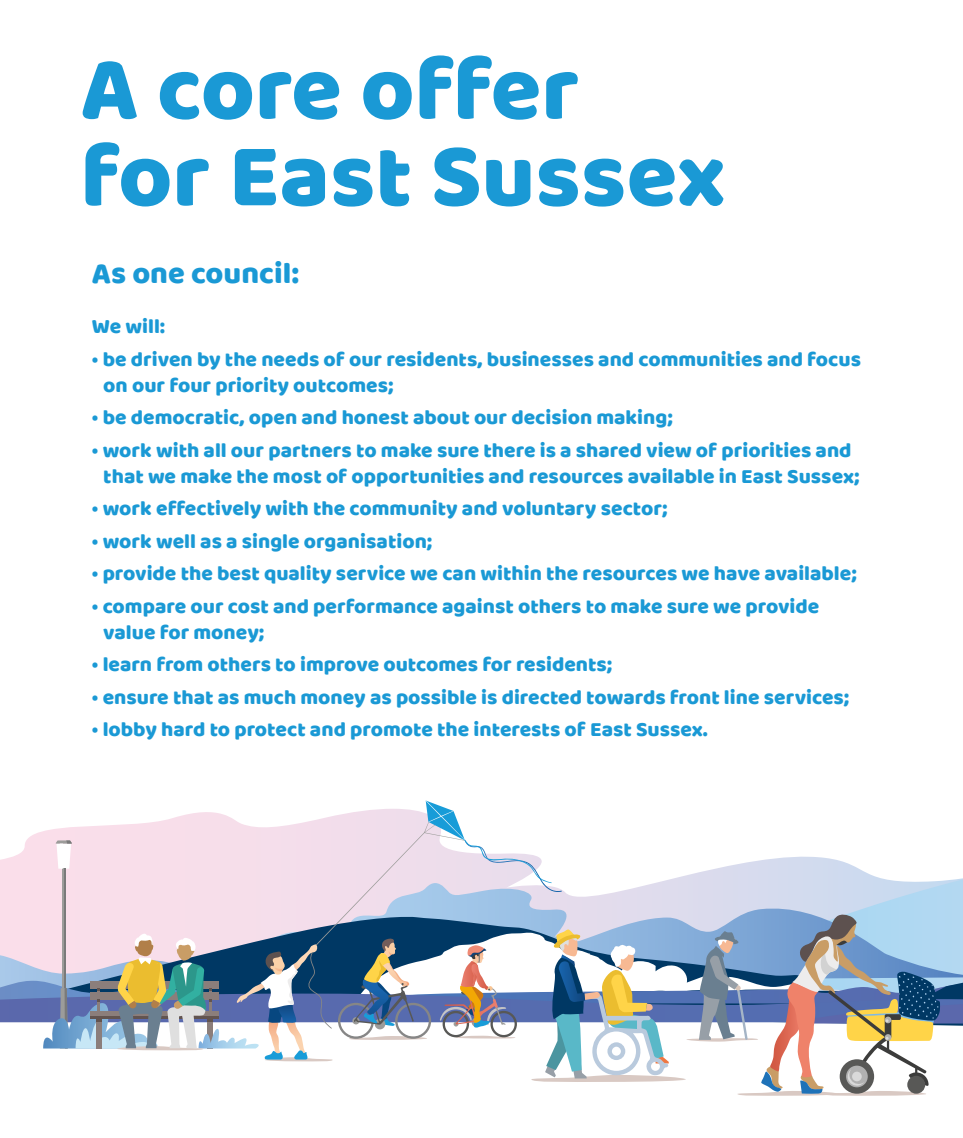
<style>
.page{position:relative;width:963px;height:1138px;background:#fff}
.page>*{position:absolute;margin:0;border:0;box-sizing:border-box;transform-origin:0 0}
.t1{font:92.4px/86.7px "Baloo";color:#1a99d5}
.t2{font:30.62px "Baloo";color:#1a99d5}
.t3{font:21px/26.2px "Baloo";color:#1a99d5}
</style>
<div class="page">
<svg style="left:0;top:800px;width:962px;height:296px"></svg>
<h1 class="t1" style="left:80px;top:43px;width:646px">A core offer for East Sussex</h1>
<h2 class="t2" style="left:92px;top:254px;width:209px">As one council:</h2>
<p class="t3" style="left:92px;top:313px;width:75px">We will:</p>
<p class="t3" style="left:103px;top:345px;width:759px;text-indent:-11px">• be driven by the needs of our residents, businesses and communities and focus on our four priority outcomes;</p>
<p class="t3" style="left:92px;top:404px;width:582px">• be democratic, open and honest about our decision making;</p>
<p class="t3" style="left:92px;top:436px;width:769px;text-align:center">• work with all our partners to make sure there is a shared view of priorities and that we make the most of opportunities and resources available in East Sussex;</p>
<p class="t3" style="left:92px;top:495px;width:577px">• work effectively with the community and voluntary sector;</p>
<p class="t3" style="left:92px;top:527px;width:342px">• work well as a single organisation;</p>
<p class="t3" style="left:92px;top:560px;width:766px">• provide the best quality service we can within the resources we have available;</p>
<p class="t3" style="left:103px;top:592px;width:717px;text-indent:-11px">• compare our cost and performance against others to make sure we provide value for money;</p>
<p class="t3" style="left:92px;top:651px;width:522px">• learn from others to improve outcomes for residents;</p>
<p class="t3" style="left:92px;top:683px;width:759px">• ensure that as much money as possible is directed towards front line services;</p>
<p class="t3" style="left:92px;top:715px;width:617px">• lobby hard to protect and promote the interests of East Sussex.</p>
</div>
